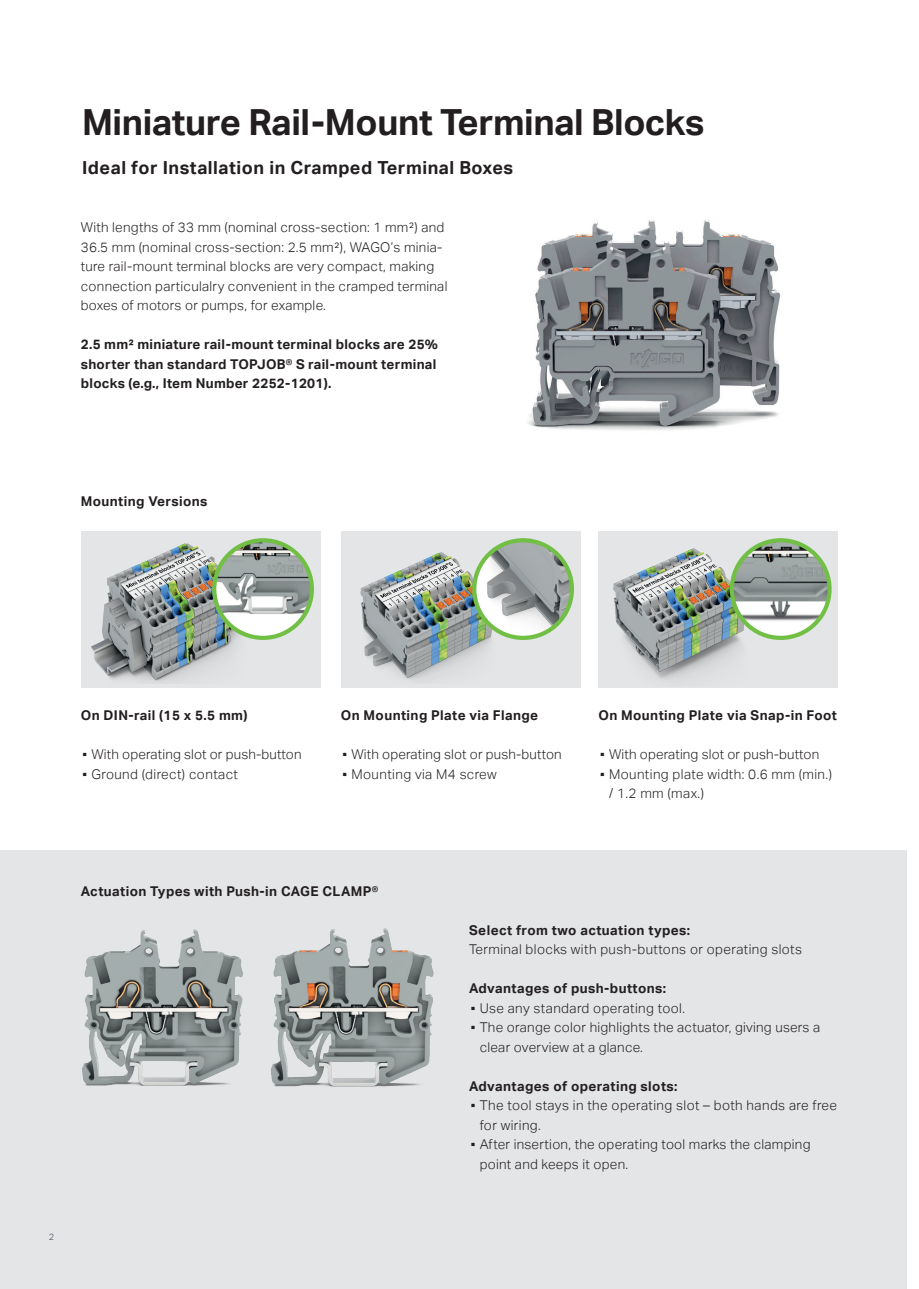
<style>
.page{position:relative;width:919px;height:1289px;background:#fff}
.page>*{position:absolute;margin:0;border:0;box-sizing:border-box;transform-origin:0 0}
.Headline_1_Black{font:700 36px "Aktiv Grotesk";letter-spacing:-.01em;color:#231f20}
.Subheadline{font:700 18px "Aktiv Grotesk";letter-spacing:.03em;color:#231f20}
.Body_Copy{font:300 13.5px/19.5px "Aktiv Grotesk";letter-spacing:.02em;color:#231f20}
.Subhead{font:700 13.5px "Aktiv Grotesk";letter-spacing:.03em;color:#231f20}
.Body_Copy-2{font:700 13.5px/19.5px "Aktiv Grotesk";letter-spacing:.02em;color:#231f20}
.Subhead-2{font:300 13.5px "Aktiv Grotesk";letter-spacing:.03em;color:#231f20}
.t1{font:300 9px "Aktiv Grotesk";color:#4e4e5d}
</style>
<div class="page">
<div style="left:0;top:850px;width:906px;height:438px;background:#e4e5e7"></div>
<div style="left:81px;top:531px;width:239px;height:156px;background:#e4e5e7"></div>
<div style="left:341px;top:531px;width:239px;height:156px;background:#e4e5e7"></div>
<div style="left:598px;top:531px;width:240px;height:156px;background:#e4e5e7"></div>
<img style="left:613px;top:538px;width:194px;height:142px">
<img style="left:91px;top:538px;width:165px;height:144px">
<img style="left:214px;top:540px;width:98px;height:98px;border-radius:49px">
<div style="left:212px;top:538px;width:102px;height:102px;border:4px solid #71bf44;border-radius:50%"></div>
<img style="left:360px;top:538px;width:156px;height:142px">
<img style="left:474px;top:540px;width:98px;height:98px;border-radius:49px">
<div style="left:472px;top:538px;width:102px;height:102px;border:4px solid #71bf44;border-radius:50%"></div>
<img style="left:528px;top:220px;width:253px;height:211px">
<img style="left:82px;top:928px;width:352px;height:159px">
<img style="left:731px;top:540px;width:98px;height:98px;border-radius:49px">
<div style="left:729px;top:538px;width:102px;height:102px;border:4px solid #71bf44;border-radius:50%"></div>
<p class="Headline_1_Black" style="left:82px;top:101px;width:623px">Miniature Rail-Mount Terminal Blocks</p>
<p class="Subheadline" style="left:82px;top:157px;width:432px">Ideal for Installation in Cramped Terminal Boxes</p>
<p class="Body_Copy" style="left:81px;top:218px;width:368px">With lengths of 33 mm (nominal cross-section: 1 mm²) and 36.5 mm (nominal cross-section: 2.5 mm²), WAGO’s minia&shy;ture rail-mount terminal blocks are very compact, making connection particulalry convenient in the cramped terminal boxes of motors or pumps, for example.</p>
<p class="Body_Copy-2" style="left:81px;top:335px;width:359px">2.5 mm² miniature rail-mount terminal blocks are 25% shorter than standard TOPJOB® S rail-mount terminal blocks (e.g., Item Number 2252-1201).</p>
<p class="Subhead" style="left:81px;top:493px;width:128px">Mounting Versions</p>
<p class="Subhead" style="left:81px;top:707px;width:168px">On DIN-rail (15 x 5.5 mm)</p>
<p class="Body_Copy" style="left:81px;top:744px;width:222px">▪ With operating slot or push-button</p>
<p class="Body_Copy" style="left:81px;top:764px;width:159px">▪ Ground (direct) contact</p>
<p class="Subhead" style="left:341px;top:707px;width:199px">On Mounting Plate via Flange</p>
<p class="Body_Copy" style="left:341px;top:744px;width:222px">▪ With operating slot or push-button</p>
<p class="Body_Copy" style="left:341px;top:764px;width:157px">▪ Mounting via M4 screw</p>
<p class="Subhead" style="left:598px;top:707px;width:240px">On Mounting Plate via Snap-in Foot</p>
<p class="Body_Copy" style="left:598px;top:744px;width:222px">▪ With operating slot or push-button</p>
<p class="Body_Copy" style="left:609px;top:764px;width:224px;text-indent:-11px">▪ Mounting plate width: 0.6 mm (min.) / 1.2 mm (max.)</p>
<p class="Subhead" style="left:81px;top:883px;width:299px">Actuation Types with Push-in CAGE CLAMP®</p>
<p class="t1" style="left:49px;top:1231px;width:7px">2</p>
<p class="Subhead" style="left:469px;top:922px;width:223px">Select from two actuation types:</p>
<p class="Subhead-2" style="left:469px;top:941px;width:334px">Terminal blocks with push-buttons or operating slots</p>
<p class="Subhead" style="left:469px;top:980px;width:198px">Advantages of push-buttons:</p>
<p class="Body_Copy" style="left:469px;top:998px;width:217px">▪ Use any standard operating tool.</p>
<p class="Body_Copy" style="left:479px;top:1017px;width:342px;text-indent:-11px">▪ The orange color highlights the actuator, giving users a clear overview at a glance.</p>
<p class="Subhead" style="left:469px;top:1078px;width:210px">Advantages of operating slots:</p>
<p class="Body_Copy" style="left:479px;top:1095px;width:359px;text-indent:-11px">▪ The tool stays in the operating slot – both hands are free for wiring.</p>
<p class="Body_Copy" style="left:479px;top:1134px;width:332px;text-indent:-11px">▪ After insertion, the operating tool marks the clamping point and keeps it open.</p>
</div>
